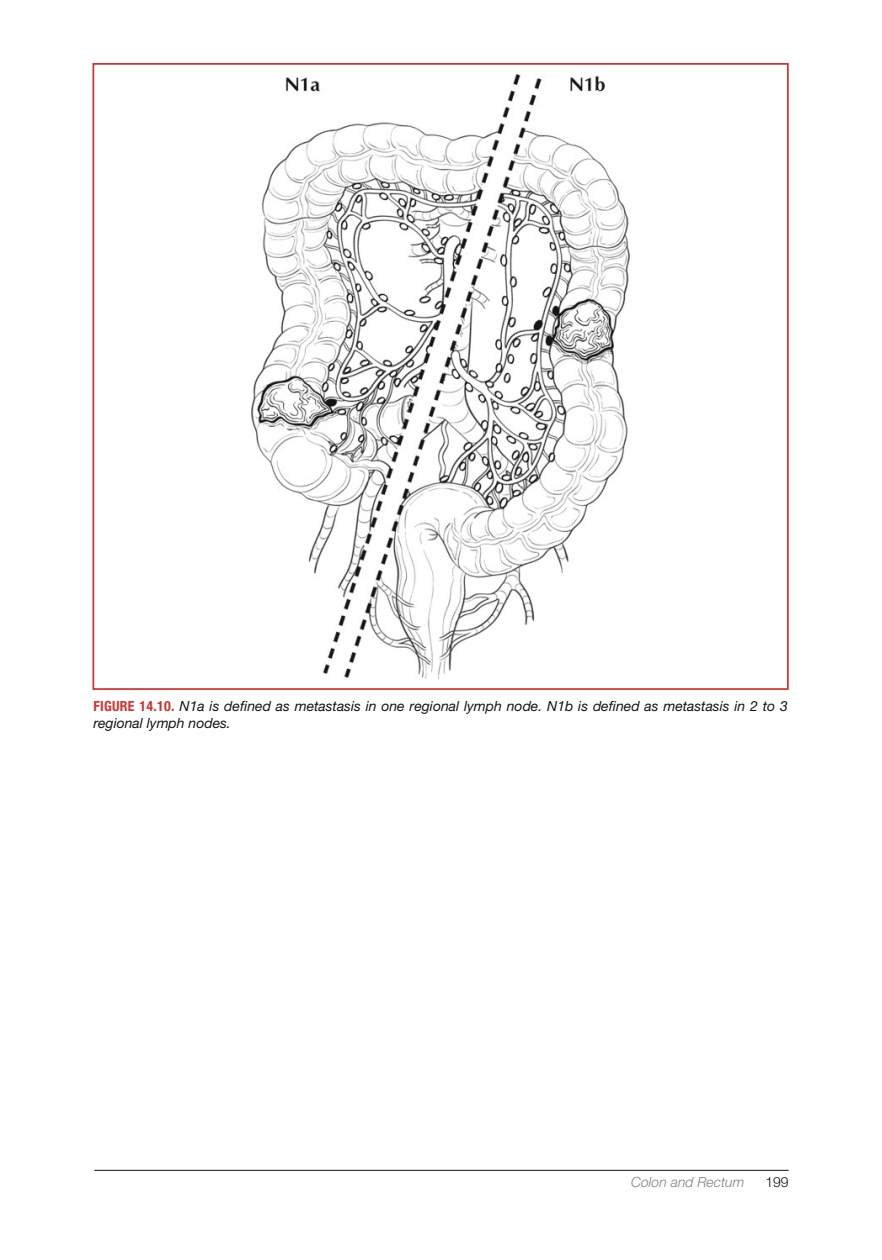
<style>
.page{position:relative;width:882px;height:1260px;background:#fff}
.page>*{position:absolute;margin:0;border:0;box-sizing:border-box;transform-origin:0 0}
.t1{font:italic 14px/17.5px "Helvetica Neue";color:#131413}
.t2{font:italic 300 14px "Helvetica Neue";color:#818181}
.t3{font:300 14px "Helvetica Neue";color:#131413}
.s1{font-weight:700;font-style:normal;font-stretch:condensed;color:#d03430}
</style>
<div class="page">
<hr style="left:94px;top:1170px;width:695px;height:1px;background:#131413">
<img style="left:252px;top:74px;width:378px;height:605px">
<p class="t1" style="left:93px;top:699px;width:696px"><span class="s1">FIGURE 14.10.</span> N1a is de fi ned as metastasis in one regional lymph node. N1b is de fi ned as metastasis in 2 to 3 regional lymph nodes.</p>
<p class="t2" style="left:631px;top:1177px;width:115px">Colon and Rectum</p>
<p class="t3" style="left:765px;top:1177px;width:25px">199</p>
</div>
